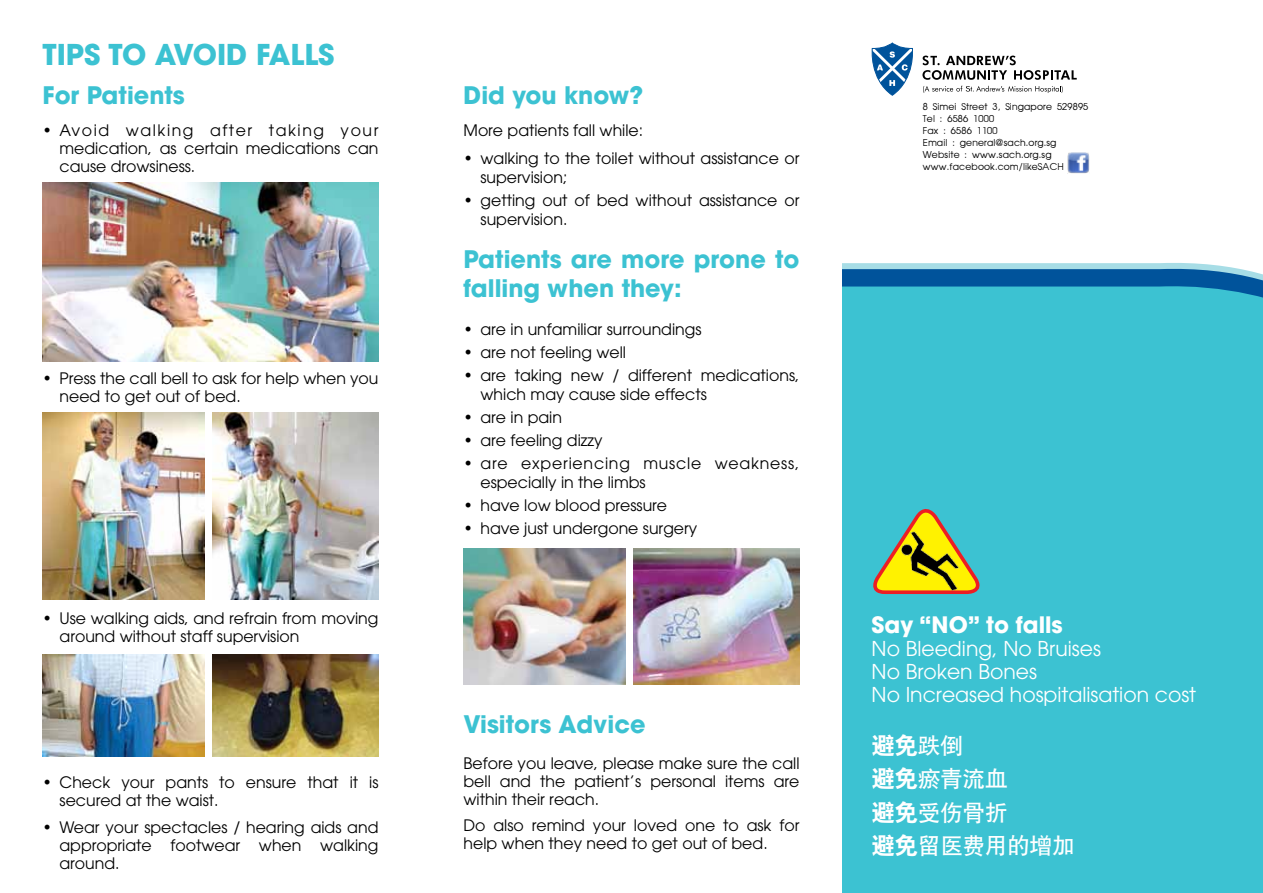
<style>
.page{position:relative;width:1263px;height:893px;background:#fff}
.page>*{position:absolute;margin:0;border:0;box-sizing:border-box;transform-origin:0 0}
.t1{font:700 28.5px "Avant Garde";color:#3cc2d2}
.t2{font:700 24px/28.8px "Avant Garde";color:#3cc2d2}
.t3{font:23.25px "Heiti CSEG Bold GB";color:#fff}
.t4{font:700 22.5px "Avant Garde";color:#fff}
.t5{font:22.35px/33.5px "Heiti CSEG Medium GB";color:#fff}
.t6{font:20.4px/23.2px "Avant Garde";color:#fff}
.t7{font:15.75px/18px "Avant Garde";color:#000}
.t8{font:15.75px/18.9px "Avant Garde";letter-spacing:.05em;color:#000}
.t9{font:100 10.5px/12px "Avant Garde";color:#000}
.s1{font-family:"Heiti CSEG Medium GB";font-size:22.35px}
.s2{font-family:"Heiti CSEG Bold GB";font-size:23.25px}
</style>
<div class="page">
<div style="left:842px;top:349px;width:421px;height:544px;background:#3cc2d2"></div>
<svg style="left:842px;top:263px;width:421px;height:86px;background:#39aec8"></svg>
<svg style="left:868px;top:503px;width:116px;height:93px;background:#8ab26a"></svg>
<img style="left:1068px;top:152px;width:21px;height:21px">
<img style="left:43px;top:412px;width:161px;height:188px">
<img style="left:43px;top:183px;width:335px;height:178px">
<img style="left:213px;top:412px;width:165px;height:188px">
<svg style="left:922px;top:56px;width:155px;height:24px"></svg>
<svg style="left:871px;top:43px;width:42px;height:53px"></svg>
<svg style="left:923px;top:86px;width:140px;height:7px"></svg>
<img style="left:213px;top:655px;width:165px;height:102px">
<img style="left:43px;top:655px;width:161px;height:102px">
<img style="left:463px;top:549px;width:162px;height:136px">
<img style="left:634px;top:549px;width:165px;height:136px">
<h1 class="t1" style="left:43px;top:36px;width:291px">Tips to Avoid Falls</h1>
<h2 class="t2" style="left:43px;top:81px;width:144px">For Patients</h2>
<p class="t7" style="left:60px;top:121px;width:320px;text-align:justify;text-indent:-17px">• Avoid walking after taking your medication, as certain medications can cause drowsiness.</p>
<p class="t7" style="left:60px;top:369px;width:320px;text-indent:-17px">• Press the call bell to ask for help when you need to get out of bed.</p>
<p class="t7" style="left:60px;top:609px;width:320px;text-indent:-17px">• Use walking aids, and refrain from moving around without staff supervision</p>
<p class="t7" style="left:60px;top:774px;width:320px;text-indent:-17px">• Check your pants to ensure that it is secured at the waist.</p>
<p class="t7" style="left:60px;top:818px;width:320px;text-align:justify;text-indent:-17px">• Wear your spectacles / hearing aids and appropriate footwear when walking around.</p>
<h2 class="t2" style="left:463px;top:81px;width:181px">Did you know?</h2>
<p class="t7" style="left:463px;top:122px;width:181px">More patients fall while:</p>
<p class="t7" style="left:480px;top:149px;width:320px;line-height:18.9px;text-indent:-17px">• walking to the toilet without assistance or supervision;</p>
<p class="t7" style="left:481px;top:191px;width:320px;line-height:18.9px;text-indent:-17px">• getting out of bed without assistance or supervision.</p>
<h2 class="t2" style="left:463px;top:245px;width:337px">Patients are more prone to falling when they:</h2>
<p class="t7" style="left:463px;top:320px;width:239px">• are in unfamiliar surroundings</p>
<p class="t7" style="left:463px;top:343px;width:164px">• are not feeling well</p>
<p class="t7" style="left:480px;top:366px;width:320px;line-height:18.9px;text-indent:-17px">• are taking new / different medications, which may cause side effects</p>
<p class="t7" style="left:463px;top:408px;width:100px">• are in pain</p>
<p class="t7" style="left:463px;top:431px;width:141px">• are feeling dizzy</p>
<p class="t8" style="left:480px;top:454px;width:320px;text-indent:-17px">• are experiencing muscle weakness, especially in the limbs</p>
<p class="t7" style="left:463px;top:496px;width:205px">• have low blood pressure</p>
<p class="t7" style="left:463px;top:520px;width:235px">• have just undergone surgery</p>
<h2 class="t2" style="left:463px;top:710px;width:183px">Visitors Advice</h2>
<p class="t7" style="left:463px;top:754px;width:337px;text-align:justify">Before you leave, please make sure the call bell and the patient’s personal items are within their reach.</p>
<p class="t7" style="left:463px;top:816px;width:337px">Do also remind your loved one to ask for help when they need to get out of bed.</p>
<p class="t9" style="left:923px;top:101px;width:167px">8 Simei Street 3, Singapore 529895<br>Tel : 6586 1000<br>Fax : 6586 1100<br>Email : general@sach.org.sg<br>Website : www.sach.org.sg www.facebook.com/likeSACH</p>
<h3 class="t4" style="left:872px;top:610px;width:193px">Say “NO” to falls</h3>
<p class="t6" style="left:872px;top:637px;width:326px">No Bleeding, No Bruises<br>No Broken Bones<br>No Increased hospitalisation cost</p>
<h3 class="t3" style="left:872px;top:733px;width:93px">避免<span class="s1">跌倒</span></h3>
<h3 class="t5" style="left:872px;top:762px;width:204px"><span class="s2">避免</span>瘀青流血<br><span class="s2">避免</span>受伤骨折<br><span class="s2">避免</span>留医费用的增加</h3>
</div>
